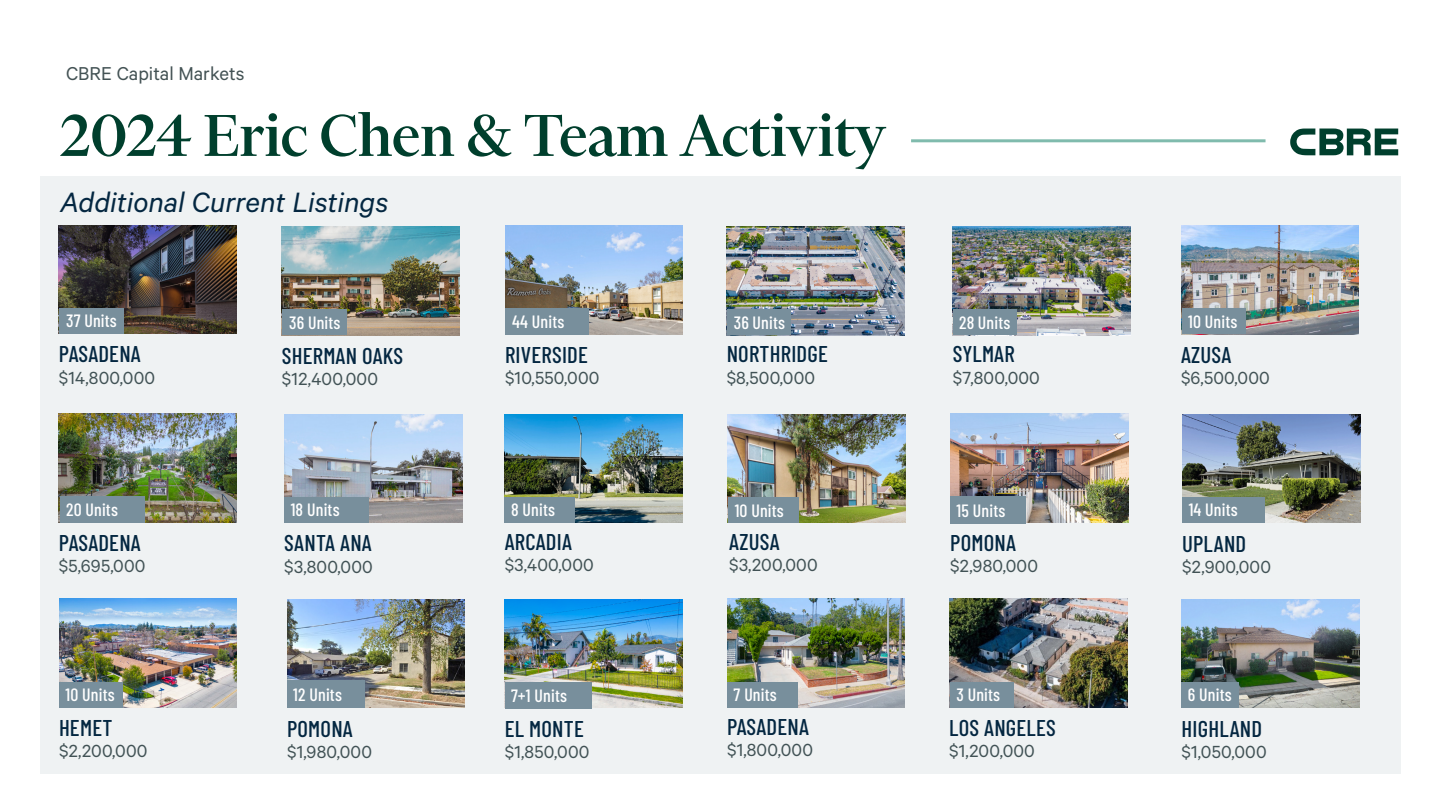
<style>
.page{position:relative;width:1440px;height:810px;background:#fff}
.page>*{position:absolute;margin:0;border:0;box-sizing:border-box;transform-origin:0 0}
.t1{font:500 67.5px "Financier Display";color:#003f2d}
.t2{font:italic 31.5px "Calibre";color:#042741}
.NEW_property_name{font:500 22.8px "Barlow Condensed";letter-spacing:.01em;color:#042741}
.t3{font:21px "Calibre";color:#435254}
.NEW_property_name-2{font:19.8px "Calibre";letter-spacing:.01em;color:#415255}
.NEW_property_name-3{font:500 17.7px "Barlow Condensed";letter-spacing:.01em;color:#fff}
</style>
<div class="page">
<svg style="left:1290px;top:129px;width:108px;height:26px"></svg>
<hr style="left:911px;top:139px;width:354px;height:3px;background:#80bbad">
<div style="left:40px;top:177px;width:1360px;height:597px;background:#eff2f3"></div>
<img style="left:287px;top:599px;width:178px;height:109px">
<div style="left:287px;top:681px;width:78px;height:27px;background:#788f9c"></div>
<img style="left:1181px;top:599px;width:178px;height:109px">
<div style="left:1181px;top:682px;width:58px;height:26px;background:#788f9c"></div>
<img style="left:953px;top:226px;width:177px;height:109px">
<div style="left:952px;top:310px;width:64px;height:25px;background:#788f9c"></div>
<img style="left:727px;top:226px;width:177px;height:109px">
<div style="left:727px;top:310px;width:64px;height:25px;background:#788f9c"></div>
<img style="left:728px;top:414px;width:177px;height:109px">
<div style="left:728px;top:498px;width:70px;height:25px;background:#788f9c"></div>
<img style="left:950px;top:414px;width:178px;height:108px">
<div style="left:950px;top:497px;width:76px;height:27px;background:#788f9c"></div>
<img style="left:59px;top:414px;width:178px;height:108px">
<div style="left:60px;top:497px;width:85px;height:26px;background:#788f9c"></div>
<img style="left:1182px;top:414px;width:178px;height:109px">
<div style="left:1182px;top:497px;width:82px;height:26px;background:#788f9c"></div>
<img style="left:1181px;top:225px;width:177px;height:109px">
<div style="left:1181px;top:309px;width:64px;height:25px;background:#788f9c"></div>
<img style="left:284px;top:414px;width:178px;height:109px">
<div style="left:284px;top:497px;width:85px;height:26px;background:#788f9c"></div>
<img style="left:727px;top:599px;width:178px;height:108px">
<div style="left:727px;top:682px;width:70px;height:26px;background:#788f9c"></div>
<img style="left:282px;top:227px;width:178px;height:108px">
<div style="left:283px;top:310px;width:64px;height:25px;background:#788f9c"></div>
<img style="left:505px;top:226px;width:177px;height:108px">
<div style="left:506px;top:309px;width:83px;height:26px;background:#788f9c"></div>
<img style="left:505px;top:414px;width:177px;height:109px">
<div style="left:505px;top:497px;width:70px;height:26px;background:#788f9c"></div>
<img style="left:505px;top:599px;width:177px;height:109px">
<div style="left:505px;top:682px;width:86px;height:26px;background:#788f9c"></div>
<img style="left:949px;top:599px;width:178px;height:108px">
<div style="left:950px;top:682px;width:64px;height:25px;background:#788f9c"></div>
<img style="left:59px;top:225px;width:177px;height:109px">
<div style="left:60px;top:308px;width:64px;height:26px;background:#788f9c"></div>
<img style="left:59px;top:599px;width:178px;height:108px">
<div style="left:59px;top:682px;width:64px;height:25px;background:#788f9c"></div>
<p class="t3" style="left:66px;top:61px;width:180px">CBRE Capital Markets</p>
<p class="t1" style="left:60px;top:100px;width:828px">2024 Eric Chen &amp; Team Activity</p>
<p class="t2" style="left:60px;top:183px;width:330px">Additional Current Listings</p>
<p class="NEW_property_name-3" style="left:66px;top:308px;width:52px">37 Units</p>
<p class="NEW_property_name-3" style="left:289px;top:310px;width:53px">36 Units</p>
<p class="NEW_property_name-3" style="left:512px;top:309px;width:54px">44 Units</p>
<p class="NEW_property_name-3" style="left:734px;top:310px;width:53px">36 Units</p>
<p class="NEW_property_name-3" style="left:959px;top:310px;width:53px">28 Units</p>
<p class="NEW_property_name-3" style="left:1188px;top:309px;width:51px">10 Units</p>
<p class="NEW_property_name" style="left:59px;top:338px;width:83px">PASADENA</p>
<p class="NEW_property_name-2" style="left:59px;top:366px;width:98px">$14,800,000</p>
<p class="NEW_property_name" style="left:282px;top:339px;width:123px">SHERMAN OAKS</p>
<p class="NEW_property_name-2" style="left:282px;top:368px;width:97px">$12,400,000</p>
<p class="NEW_property_name" style="left:505px;top:339px;width:84px">RIVERSIDE</p>
<p class="NEW_property_name-2" style="left:505px;top:367px;width:96px">$10,550,000</p>
<p class="NEW_property_name" style="left:727px;top:338px;width:103px">NORTHRIDGE</p>
<p class="NEW_property_name-2" style="left:727px;top:366px;width:90px">$8,500,000</p>
<p class="NEW_property_name" style="left:953px;top:338px;width:63px">SYLMAR</p>
<p class="NEW_property_name-2" style="left:953px;top:366px;width:88px">$7,800,000</p>
<p class="NEW_property_name" style="left:1181px;top:338px;width:52px">AZUSA</p>
<p class="NEW_property_name-2" style="left:1181px;top:367px;width:90px">$6,500,000</p>
<p class="NEW_property_name-3" style="left:66px;top:497px;width:53px">20 Units</p>
<p class="NEW_property_name-3" style="left:291px;top:497px;width:50px">18 Units</p>
<p class="NEW_property_name-3" style="left:511px;top:497px;width:45px">8 Units</p>
<p class="NEW_property_name-3" style="left:734px;top:498px;width:51px">10 Units</p>
<p class="NEW_property_name-3" style="left:956px;top:498px;width:50px">15 Units</p>
<p class="NEW_property_name-3" style="left:1188px;top:497px;width:51px">14 Units</p>
<p class="NEW_property_name" style="left:59px;top:527px;width:83px">PASADENA</p>
<p class="NEW_property_name-2" style="left:59px;top:555px;width:88px">$5,695,000</p>
<p class="NEW_property_name" style="left:284px;top:527px;width:89px">SANTA ANA</p>
<p class="NEW_property_name-2" style="left:284px;top:555px;width:90px">$3,800,000</p>
<p class="NEW_property_name" style="left:505px;top:525px;width:69px">ARCADIA</p>
<p class="NEW_property_name-2" style="left:505px;top:553px;width:91px">$3,400,000</p>
<p class="NEW_property_name" style="left:729px;top:526px;width:52px">AZUSA</p>
<p class="NEW_property_name-2" style="left:729px;top:554px;width:90px">$3,200,000</p>
<p class="NEW_property_name" style="left:950px;top:527px;width:67px">POMONA</p>
<p class="NEW_property_name-2" style="left:950px;top:555px;width:89px">$2,980,000</p>
<p class="NEW_property_name" style="left:1182px;top:527px;width:65px">UPLAND</p>
<p class="NEW_property_name-2" style="left:1182px;top:555px;width:90px">$2,900,000</p>
<p class="NEW_property_name-3" style="left:65px;top:682px;width:51px">10 Units</p>
<p class="NEW_property_name-3" style="left:293px;top:682px;width:50px">12 Units</p>
<p class="NEW_property_name-3" style="left:511px;top:683px;width:57px">7+1 Units</p>
<p class="NEW_property_name-3" style="left:733px;top:682px;width:45px">7 Units</p>
<p class="NEW_property_name-3" style="left:956px;top:682px;width:45px">3 Units</p>
<p class="NEW_property_name-3" style="left:1188px;top:682px;width:45px">6 Units</p>
<p class="NEW_property_name" style="left:59px;top:712px;width:55px">HEMET</p>
<p class="NEW_property_name-2" style="left:59px;top:740px;width:90px">$2,200,000</p>
<p class="NEW_property_name" style="left:287px;top:712px;width:67px">POMONA</p>
<p class="NEW_property_name-2" style="left:287px;top:740px;width:86px">$1,980,000</p>
<p class="NEW_property_name" style="left:505px;top:712px;width:80px">EL MONTE</p>
<p class="NEW_property_name-2" style="left:505px;top:740px;width:86px">$1,850,000</p>
<p class="NEW_property_name" style="left:727px;top:710px;width:83px">PASADENA</p>
<p class="NEW_property_name-2" style="left:727px;top:738px;width:87px">$1,800,000</p>
<p class="NEW_property_name" style="left:949px;top:712px;width:108px">LOS ANGELES</p>
<p class="NEW_property_name-2" style="left:949px;top:740px;width:87px">$1,200,000</p>
<p class="NEW_property_name" style="left:1181px;top:712px;width:82px">HIGHLAND</p>
<p class="NEW_property_name-2" style="left:1181px;top:740px;width:87px">$1,050,000</p>
</div>
